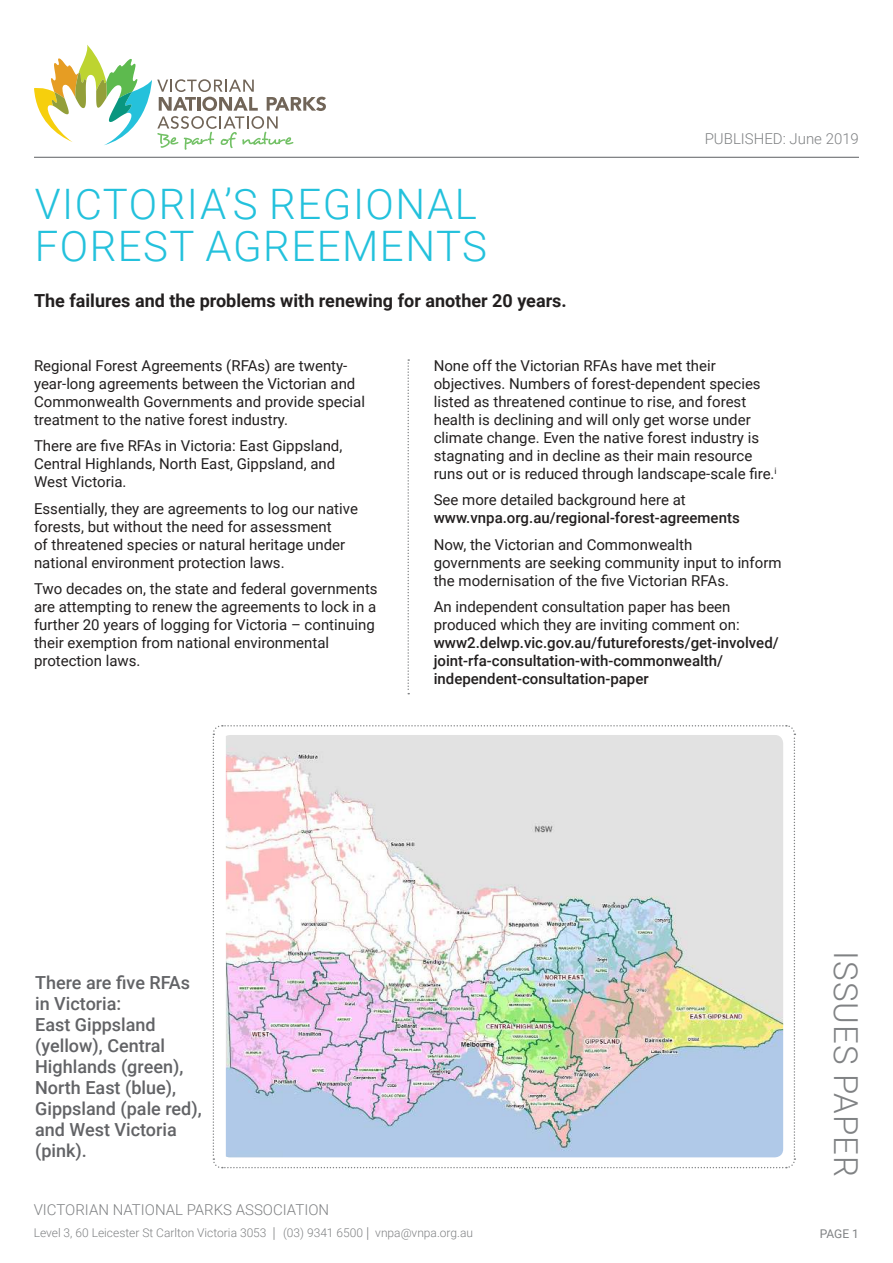
<style>
.page{position:relative;width:893px;height:1263px;background:#fff}
.page>*{position:absolute;margin:0;border:0;box-sizing:border-box;transform-origin:0 0}
.t1{font:300 42px/42px "Roboto";letter-spacing:.035em;color:#23c1dc}
.t2{font:300 33px "Roboto";letter-spacing:.035em;color:#808284}
.t3{font:500 18px/21px "Roboto";color:#626366}
.t4{font:700 18px "Roboto";color:#221f1f}
.t5{font:15px/18px "Roboto";color:#221f1f}
.t6{font:500 15px/18px "Roboto";color:#221f1f}
.t7{font:300 15px "Roboto";color:#808284}
.t8{font:300 12px "Roboto";color:#808284}
.t9{font:12px "Roboto";color:#808284}
.s1{font-size:15px}
</style>
<div class="page">
<svg style="left:407px;top:359px;width:2px;height:335px"></svg>
<svg style="left:34px;top:45px;width:292px;height:105px"></svg>
<hr style="left:34px;top:157px;width:825px;height:1px;background:#808284">
<svg style="left:212px;top:725px;width:584px;height:444px"></svg>
<img style="left:226px;top:735px;width:557px;height:422px">
<h1 class="t1" style="left:35px;top:186px;width:454px">VICTORIA’S REGIONAL<br>FOREST AGREEMENTS</h1>
<p class="t4" style="left:34px;top:293px;width:534px">The failures and the problems with renewing for another 20 years.</p>
<p class="t7" style="left:705px;top:132px;width:156px">PUBLISHED: June 2019</p>
<p class="t5" style="left:34px;top:357px;width:333px">Regional Forest Agreements (RFAs) are twenty&shy;year-long agreements between the Victorian and Commonwealth Governments and provide special treatment to the native forest industry.</p>
<p class="t5" style="left:34px;top:436px;width:310px">There are five RFAs in Victoria: East Gippsland,<br>Central Highlands, North East, Gippsland, and<br>West Victoria.</p>
<p class="t5" style="left:34px;top:499px;width:325px">Essentially, they are agreements to log our native forests, but without the need for assessment<br>of threatened species or natural heritage under national environment protection laws.</p>
<p class="t5" style="left:34px;top:579px;width:345px">Two decades on, the state and federal governments are attempting to renew the agreements to lock in a further 20 years of logging for Victoria – continuing their exemption from national environmental protection laws.</p>
<p class="t5" style="left:434px;top:356px;width:344px">None off the Victorian RFAs have met their objectives. Numbers of forest-dependent species listed as threatened continue to rise, and forest health is declining and will only get worse under climate change. Even the native forest industry is stagnating and in decline as their main resource runs out or is reduced through landscape-scale fire.<sup>i</sup></p>
<p class="t5" style="left:434px;top:492px;width:254px">See more detailed background here at</p>
<p class="t6" style="left:434px;top:510px;width:307px">www.vnpa.org.au/regional-forest-agreements</p>
<p class="t5" style="left:434px;top:535px;width:349px">Now, the Victorian and Commonwealth governments are seeking community input to inform the modernisation of the five Victorian RFAs.</p>
<p class="t5" style="left:434px;top:599px;width:307px">An independent consultation paper has been produced which they are inviting comment on:</p>
<p class="t6" style="left:434px;top:635px;width:346px">www2.delwp.vic.gov.au/futureforests/get-involved/ joint-rfa-consultation-with-commonwealth/ independent-consultation-paper</p>
<p class="t3" style="left:35px;top:972px;width:168px">There are five RFAs in Victoria:<br>East Gippsland (yellow), Central<br>Highlands (green),<br>North East (blue),<br>Gippsland (pale red), and West Victoria (pink).</p>
<p class="t7" style="left:34px;top:1203px;width:297px">VICTORIAN NATIONAL PARKS ASSOCIATION</p>
<p class="t8" style="left:34px;top:1227px;width:441px">Level 3, 60 Leicester St Carlton Victoria 3053 <span class="s1">|</span> (03) 9341 6500 <span class="s1">|</span> vnpa@vnpa.org.au</p>
<h2 class="t2" style="left:860px;top:951px;width:228px;rotate:90deg">ISSUES PAPER</h2>
<p class="t9" style="left:820px;top:1228px;width:41px">PAGE 1</p>
</div>
